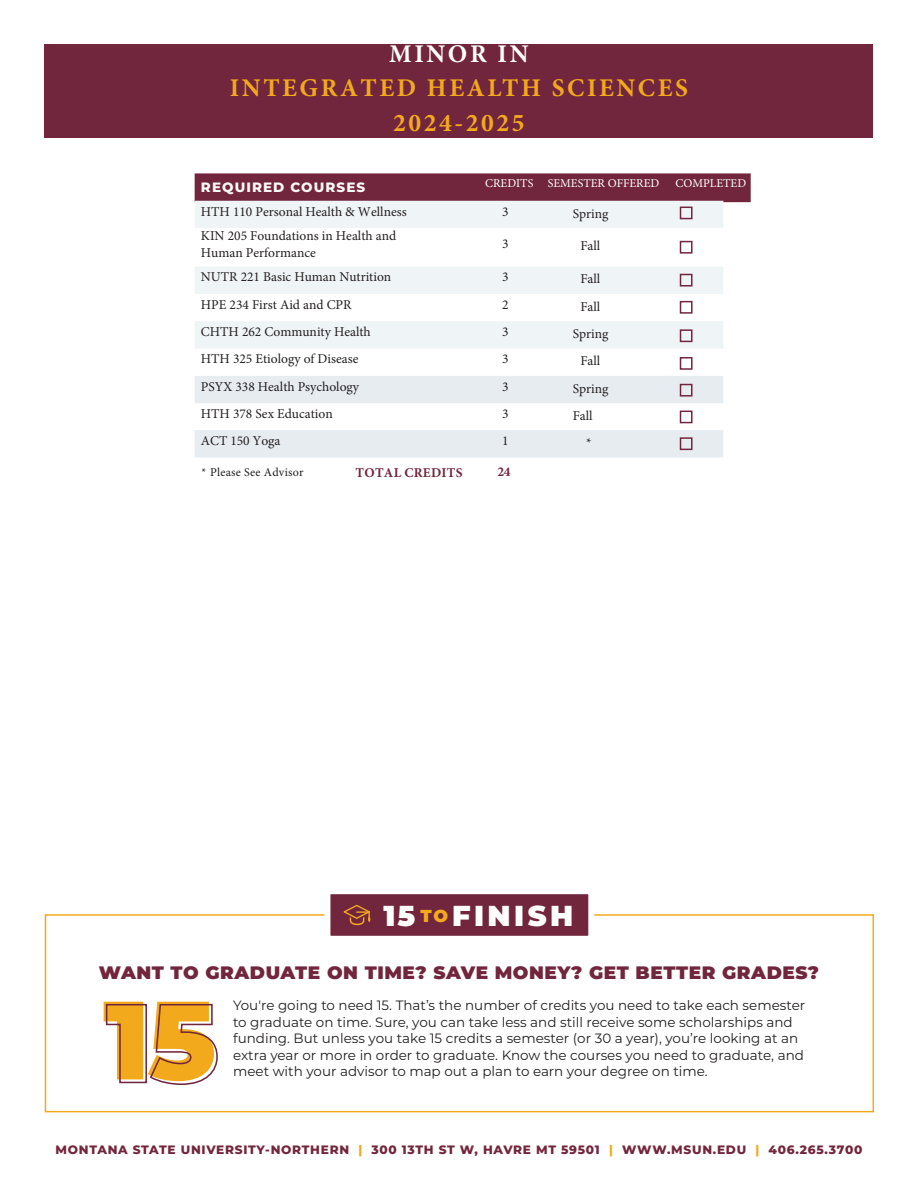
<style>
.page{position:relative;width:918px;height:1188px;background:#fff}
.page>*{position:absolute;margin:0;border:0;box-sizing:border-box;transform-origin:0 0}
.t1{font:900 111px "Montserrat";color:#f2aa1c}
.t2{font:900 28.8px "Montserrat";letter-spacing:.12em;color:#fff}
.t3{font:700 25.5px/34.2px "Minion Pro";letter-spacing:.1em;color:#f2aa1c;text-align:center}
.t4{font:900 18px "Montserrat";letter-spacing:.03em;color:#72263d}
.t5{font:13.5px/16.5px "Montserrat";color:#231f20}
.t6{font:13.5px/16.2px "Minion Pro";color:#231f20}
.t7{font:800 13.5px "Montserrat";letter-spacing:.08em;color:#fbf9f9}
.t8{font:700 13.5px "Minion Pro";letter-spacing:.02em;color:#72263d}
.t9{font:800 12.15px "Montserrat";letter-spacing:.06em;color:#72263d}
.t10{font:12px "Minion Pro";color:#fff}
.t11{font:12px "Minion Pro";letter-spacing:.02em;color:#231f20}
.s1{color:#fff}
.s2{font-size:17.25px;color:#f2aa1c}
.s3{color:#f2aa1c}
</style>
<div class="page">
<div style="left:45px;top:45px;width:828px;height:93px;background:#72263d"></div>
<svg style="left:195px;top:173px;width:556px;height:29px;background:#752b41"></svg>
<svg style="left:195px;top:201px;width:528px;height:147px;fill:#eff4f7"></svg>
<svg style="left:195px;top:376px;width:528px;height:81px"></svg>
<div style="left:680px;top:207px;width:13px;height:12px;border:2px solid #72263d"></div>
<div style="left:680px;top:274px;width:13px;height:13px;border:2px solid #72263d"></div>
<div style="left:680px;top:301px;width:13px;height:13px;border:2px solid #72263d"></div>
<div style="left:45px;top:914px;width:829px;height:198px;border:2px solid #f2aa1c"></div>
<svg style="left:321px;top:894px;width:276px;height:42px;background:#7e374a"></svg>
<div style="left:680px;top:241px;width:13px;height:13px;border:2px solid #72263d"></div>
<div style="left:680px;top:357px;width:13px;height:13px;border:2px solid #72263d"></div>
<div style="left:680px;top:384px;width:13px;height:13px;border:2px solid #72263d"></div>
<div style="left:680px;top:329px;width:13px;height:13px;border:2px solid #72263d"></div>
<div style="left:680px;top:411px;width:13px;height:12px;border:2px solid #72263d"></div>
<div style="left:680px;top:437px;width:13px;height:13px;border:2px solid #72263d"></div>
<p class="t3" style="left:230px;top:37px;width:460px"><span class="s1">MINOR IN<br></span>INTEGRATED HEALTH SCIENCES<br>2024-2025</p>
<p class="t7" style="left:201px;top:177px;width:166px">REQUIRED COURSES</p>
<p class="t10" style="left:485px;top:175px;width:176px">CREDITS SEMESTER OFFERED</p>
<p class="t10" style="left:676px;top:175px;width:72px">COMPLETED</p>
<p class="t6" style="left:201px;top:203px;width:207px">HTH 110 Personal Health &amp; Wellness</p>
<p class="t6" style="left:502px;top:203px;width:8px">3</p>
<p class="t6" style="left:573px;top:205px;width:37px">Spring</p>
<p class="t6" style="left:201px;top:228px;width:197px">KIN 205 Foundations in Health and<br>Human Performance</p>
<p class="t6" style="left:502px;top:236px;width:8px">3</p>
<p class="t6" style="left:580px;top:238px;width:21px">Fall</p>
<p class="t6" style="left:201px;top:269px;width:192px">NUTR 221 Basic Human Nutrition</p>
<p class="t6" style="left:502px;top:269px;width:8px">3</p>
<p class="t6" style="left:580px;top:271px;width:21px">Fall</p>
<p class="t6" style="left:201px;top:296px;width:152px">HPE 234 First Aid and CPR</p>
<p class="t6" style="left:502px;top:296px;width:8px">2</p>
<p class="t6" style="left:580px;top:298px;width:21px">Fall</p>
<p class="t6" style="left:201px;top:324px;width:171px">CHTH 262 Community Health</p>
<p class="t6" style="left:502px;top:324px;width:8px">3</p>
<p class="t6" style="left:573px;top:326px;width:37px">Spring</p>
<p class="t6" style="left:201px;top:351px;width:159px">HTH 325 Etiology of Disease</p>
<p class="t6" style="left:502px;top:351px;width:8px">3</p>
<p class="t6" style="left:580px;top:353px;width:21px">Fall</p>
<p class="t6" style="left:201px;top:378px;width:160px">PSYX 338 Health Psychology</p>
<p class="t6" style="left:502px;top:378px;width:8px">3</p>
<p class="t6" style="left:573px;top:380px;width:37px">Spring</p>
<p class="t6" style="left:201px;top:405px;width:133px">HTH 378 Sex Education</p>
<p class="t6" style="left:502px;top:405px;width:8px">3</p>
<p class="t6" style="left:573px;top:407px;width:21px">Fall</p>
<p class="t6" style="left:201px;top:433px;width:81px">ACT 150 Yoga</p>
<p class="t6" style="left:502px;top:433px;width:8px">1</p>
<p class="t6" style="left:586px;top:435px;width:7px">*</p>
<p class="t8" style="left:355px;top:464px;width:109px">TOTAL CREDITS</p>
<p class="t8" style="left:497px;top:462px;width:15px">24</p>
<p class="t11" style="left:202px;top:464px;width:104px">* Please See Advisor</p>
<p class="t2" style="left:384px;top:894px;width:191px">15 <span class="s2">TO</span>FINISH</p>
<p class="t4" style="left:99px;top:959px;width:722px">WANT TO GRADUATE ON TIME? SAVE MONEY? GET BETTER GRADES?</p>
<p class="t1" style="left:103px;top:957px;width:114px">15</p>
<p class="t5" style="left:233px;top:997px;width:574px">You're going to need 15. That’s the number of credits you need to take each semester to graduate on time. Sure, you can take less and still receive some scholarships and funding. But unless you take 15 credits a semester (or 30 a year), you’re looking at an extra year or more in order to graduate. Know the courses you need to graduate, and meet with your advisor to map out a plan to earn your degree on time.</p>
<p class="t9" style="left:56px;top:1141px;width:808px">MONTANA STATE UNIVERSITY-NORTHERN <span class="s3">|</span> 300 13TH ST W, HAVRE MT 59501 <span class="s3">|</span> WWW.MSUN.EDU <span class="s3">|</span> 406.265.3700</p>
</div>
